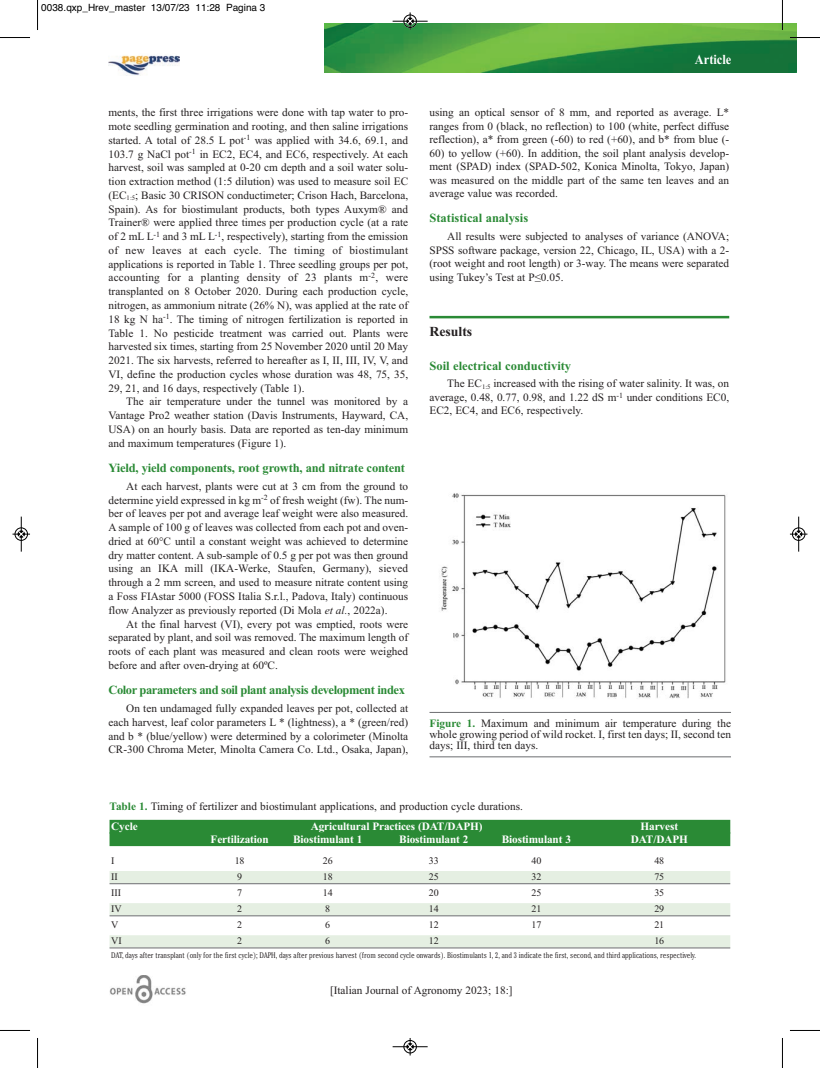
<style>
.page{position:relative;width:820px;height:1068px;background:#fff}
.page>*{position:absolute;margin:0;border:0;box-sizing:border-box;transform-origin:0 0}
.t1{font:700 13.75px "Times New Roman";color:#231f20}
.t2{font:700 13.75px "Times New Roman";color:#fff;scale:.9 1}
.t3{font:700 12.5px "Times New Roman";letter-spacing:-.015em;color:#2a8a35}
.t4{font:700 12.5px "Times New Roman";letter-spacing:-.035em;color:#2a8a35}
.t5{font:11.25px/13.8px "Times New Roman";color:#231f20;text-align:justify}
.t6{font:700 11.25px "Times New Roman";letter-spacing:-.01em;color:#fff}
.t7{font:10px "Times New Roman";letter-spacing:-.01em;color:#231f20}
.t8{font:10px "Helvetica";color:#000}
.t9{font:300 condensed 8.12px "Cheltenham";color:#231f20}
.s1{font-style:italic}
.s2{font-weight:700;color:#2a8a35}
.s3{font-weight:700;color:#fff}
</style>
<div class="page">
<img style="left:325px;top:23px;width:471px;height:49px">
<hr style="left:429px;top:316px;width:299px;height:2px;background:#2a8a35">
<img style="left:109px;top:975px;width:77px;height:29px">
<img style="left:109px;top:55px;width:70px;height:20px">
<hr style="left:429px;top:712px;width:301px;height:1px;background:#6c6d70">
<hr style="left:429px;top:756px;width:301px;height:1px;background:#6c6d70">
<img style="left:441px;top:493px;width:285px;height:206px">
<div style="left:109px;top:819px;width:620px;height:14px;background:#2a8a35"></div>
<div style="left:109px;top:832px;width:620px;height:13px;background:#2a8a35"></div>
<div style="left:109px;top:870px;width:620px;height:13px;background:#e5efe2"></div>
<hr style="left:109px;top:883px;width:620px;height:1px;background:#6c6d70">
<div style="left:109px;top:902px;width:620px;height:13px;background:#e5efe2"></div>
<hr style="left:109px;top:915px;width:620px;height:1px;background:#6c6d70">
<div style="left:109px;top:934px;width:620px;height:13px;background:#e5efe2"></div>
<hr style="left:109px;top:947px;width:620px;height:1px;background:#6c6d70">
<hr style="left:37px;top:0;width:1px;height:30px;background:#000">
<hr style="left:0;top:37px;width:30px;height:1px;background:#000">
<hr style="left:781px;top:0;width:1px;height:30px;background:#000">
<hr style="left:789px;top:37px;width:30px;height:1px;background:#000">
<hr style="left:37px;top:1037px;width:1px;height:30px;background:#000">
<hr style="left:0;top:1029px;width:30px;height:1px;background:#000">
<hr style="left:781px;top:1037px;width:1px;height:30px;background:#000">
<hr style="left:789px;top:1029px;width:30px;height:1px;background:#000">
<hr style="left:392px;top:21px;width:35px;height:1px;background:#000">
<div style="left:403px;top:15px;width:13px;height:13px;border:1px solid #000;border-radius:50%"></div>
<svg style="left:407px;top:12px;width:6px;height:18px"></svg>
<div style="left:403px;top:1039px;width:13px;height:14px;border:1px solid #fff;border-radius:50%"></div>
<hr style="left:392px;top:1046px;width:35px;height:1px;background:#000">
<div style="left:403px;top:1039px;width:13px;height:13px;border:1px solid #000;border-radius:50%"></div>
<svg style="left:407px;top:1038px;width:6px;height:17px"></svg>
<hr style="left:21px;top:516px;width:1px;height:35px;background:#000">
<div style="left:15px;top:527px;width:13px;height:13px;border:1px solid #000;border-radius:50%"></div>
<svg style="left:12px;top:531px;width:18px;height:6px"></svg>
<hr style="left:798px;top:516px;width:1px;height:35px;background:#000">
<div style="left:791px;top:527px;width:13px;height:13px;border:1px solid #000;border-radius:50%"></div>
<svg style="left:790px;top:531px;width:17px;height:6px"></svg>
<p class="t8" style="left:41px;top:2px;width:226px">0038.qxp_Hrev_master 13/07/23 11:28 Pagina 3</p>
<p class="t5" style="left:108px;top:105px;width:301px">ments, the first three irrigations were done with tap water to pro&shy;mote seedling germination and rooting, and then saline irrigations started. A total of 28.5 L pot<sup>-1</sup> was applied with 34.6, 69.1, and 103.7 g NaCl pot<sup>-1</sup> in EC2, EC4, and EC6, respectively. At each harvest, soil was sampled at 0-20 cm depth and a soil water solu&shy;tion extraction method (1:5 dilution) was used to measure soil EC (EC<sub>1:5</sub>; Basic 30 CRISON conductimeter; Crison Hach, Barcelona, Spain). As for biostimulant products, both types Auxym® and Trainer® were applied three times per production cycle (at a rate of 2 mL L<sup>-1</sup> and 3 mL L<sup>-1</sup>, respectively), starting from the emission of new leaves at each cycle. The timing of biostimulant applications is reported in Table 1. Three seedling groups per pot, accounting for a planting density of 23 plants m<sup>-2</sup>, were transplanted on 8 October 2020. During each production cycle, nitrogen, as ammonium nitrate (26% N), was applied at the rate of 18 kg N ha<sup>-1</sup>. The timing of nitrogen fertilization is reported in Table 1. No pesticide treatment was carried out. Plants were harvested six times, starting from 25 November 2020 until 20 May 2021. The six harvests, referred to hereafter as I, II, III, IV, V, and VI, define the production cycles whose duration was 48, 75, 35, 29, 21, and 16 days, respectively (Table 1).</p>
<p class="t5" style="left:108px;top:394px;width:301px;text-indent:18px">The air temperature under the tunnel was monitored by a Vantage Pro2 weather station (Davis Instruments, Hayward, CA, USA) on an hourly basis. Data are reported as ten-day minimum and maximum temperatures (Figure 1).</p>
<p class="t3" style="left:108px;top:460px;width:298px">Yield, yield components, root growth, and nitrate content</p>
<p class="t5" style="left:108px;top:479px;width:301px;text-indent:18px">At each harvest, plants were cut at 3 cm from the ground to determine yield expressed in kg m<sup>-2</sup> of fresh weight (fw). The num&shy;ber of leaves per pot and average leaf weight were also measured.<br>A sample of 100 g of leaves was collected from each pot and oven&shy;dried at 60°C until a constant weight was achieved to determine dry matter content. A sub-sample of 0.5 g per pot was then ground using an IKA mill (IKA-Werke, Staufen, Germany), sieved through a 2 mm screen, and used to measure nitrate content using a Foss FIAstar 5000 (FOSS Italia S.r.l., Padova, Italy) continuous flow Analyzer as previously reported (Di Mola <span class="s1">et al.</span>, 2022a).</p>
<p class="t5" style="left:108px;top:616px;width:301px;text-indent:18px">At the final harvest (VI), every pot was emptied, roots were separated by plant, and soil was removed. The maximum length of roots of each plant was measured and clean roots were weighed before and after oven-drying at 60ºC.</p>
<p class="t4" style="left:108px;top:682px;width:298px">Color parameters and soil plant analysis development index</p>
<p class="t5" style="left:108px;top:701px;width:301px;text-indent:18px">On ten undamaged fully expanded leaves per pot, collected at each harvest, leaf color parameters L * (lightness), a * (green/red) and b * (blue/yellow) were determined by a colorimeter (Minolta CR-300 Chroma Meter, Minolta Camera Co. Ltd., Osaka, Japan),</p>
<p class="t2" style="left:694px;top:51px;width:42px">Article</p>
<p class="t5" style="left:429px;top:106px;width:301px">using an optical sensor of 8 mm, and reported as average. L* ranges from 0 (black, no reflection) to 100 (white, perfect diffuse reflection), a* from green (-60) to red (+60), and b* from blue (-</p>
<p class="t5" style="left:429px;top:146px;width:301px">60) to yellow (+60). In addition, the soil plant analysis develop&shy;ment (SPAD) index (SPAD-502, Konica Minolta, Tokyo, Japan) was measured on the middle part of the same ten leaves and an average value was recorded.</p>
<p class="t3" style="left:429px;top:210px;width:100px">Statistical analysis</p>
<p class="t5" style="left:429px;top:229px;width:301px;text-indent:18px">All results were subjected to analyses of variance (ANOVA; SPSS software package, version 22, Chicago, IL, USA) with a 2- (root weight and root length) or 3-way. The means were separated using Tukey’s Test at P≤0.05.</p>
<p class="t1" style="left:429px;top:323px;width:44px">Results</p>
<p class="t3" style="left:429px;top:358px;width:143px">Soil electrical conductivity</p>
<p class="t5" style="left:429px;top:376px;width:301px;text-indent:18px">The EC<sub>1:5</sub> increased with the rising of water salinity. It was, on average, 0.48, 0.77, 0.98, and 1.22 dS m<sup>-1</sup> under conditions EC0, EC2, EC4, and EC6, respectively.</p>
<p class="t5" style="left:429px;top:717px;width:303px;line-height:11.2px"><span class="s2">Figure 1.</span> Maximum and minimum air temperature during the whole growing period of wild rocket. I, first ten days; II, second ten days; III, third ten days.</p>
<p class="t5" style="left:109px;top:796px;width:414px;line-height:19.6px"><span class="s2">Table 1.</span> Timing of fertilizer and biostimulant applications, and production cycle durations.<br><span class="s3">Cycle</span></p>
<p class="t6" style="left:310px;top:819px;width:173px">Agricultural Practices (DAT/DAPH)</p>
<p class="t6" style="left:640px;top:819px;width:39px">Harvest</p>
<p class="t6" style="left:210px;top:831px;width:60px">Fertilization</p>
<p class="t6" style="left:293px;top:831px;width:71px">Biostimulant 1</p>
<p class="t6" style="left:399px;top:831px;width:71px">Biostimulant 2</p>
<p class="t6" style="left:501px;top:831px;width:71px">Biostimulant 3</p>
<p class="t6" style="left:630px;top:831px;width:59px">DAT/DAPH</p>
<p class="t7" style="left:111px;top:854px;width:5px">I</p>
<p class="t7" style="left:234px;top:854px;width:11px">18</p>
<p class="t7" style="left:322px;top:854px;width:11px">26</p>
<p class="t7" style="left:428px;top:854px;width:11px">33</p>
<p class="t7" style="left:531px;top:854px;width:11px">40</p>
<p class="t7" style="left:654px;top:854px;width:11px">48</p>
<p class="t7" style="left:111px;top:870px;width:8px">II</p>
<p class="t7" style="left:237px;top:870px;width:6px">9</p>
<p class="t7" style="left:322px;top:870px;width:11px">18</p>
<p class="t7" style="left:428px;top:870px;width:11px">25</p>
<p class="t7" style="left:531px;top:870px;width:11px">32</p>
<p class="t7" style="left:654px;top:870px;width:11px">75</p>
<p class="t7" style="left:111px;top:886px;width:11px">III</p>
<p class="t7" style="left:237px;top:886px;width:6px">7</p>
<p class="t7" style="left:322px;top:886px;width:11px">14</p>
<p class="t7" style="left:428px;top:886px;width:11px">20</p>
<p class="t7" style="left:531px;top:886px;width:11px">25</p>
<p class="t7" style="left:654px;top:886px;width:11px">35</p>
<p class="t7" style="left:111px;top:902px;width:12px">IV</p>
<p class="t7" style="left:237px;top:902px;width:6px">2</p>
<p class="t7" style="left:325px;top:902px;width:6px">8</p>
<p class="t7" style="left:428px;top:902px;width:11px">14</p>
<p class="t7" style="left:531px;top:902px;width:11px">21</p>
<p class="t7" style="left:654px;top:902px;width:11px">29</p>
<p class="t7" style="left:111px;top:918px;width:9px">V</p>
<p class="t7" style="left:237px;top:918px;width:6px">2</p>
<p class="t7" style="left:325px;top:918px;width:6px">6</p>
<p class="t7" style="left:428px;top:918px;width:11px">12</p>
<p class="t7" style="left:531px;top:918px;width:11px">17</p>
<p class="t7" style="left:654px;top:918px;width:11px">21</p>
<p class="t7" style="left:111px;top:934px;width:12px">VI</p>
<p class="t7" style="left:237px;top:934px;width:6px">2</p>
<p class="t7" style="left:325px;top:934px;width:6px">6</p>
<p class="t7" style="left:428px;top:934px;width:11px">12</p>
<p class="t7" style="left:654px;top:934px;width:11px">16</p>
<p class="t9" style="left:111px;top:951px;width:586px">DAT, days after transplant (only for the first cycle); DAPH, days after previous harvest (from second cycle onwards). Biostimulants 1, 2, and 3 indicate the first, second, and third applications, respectively.</p>
<p class="t5" style="left:330px;top:982px;width:184px">[Italian Journal of Agronomy 2023; 18:]</p>
</div>
